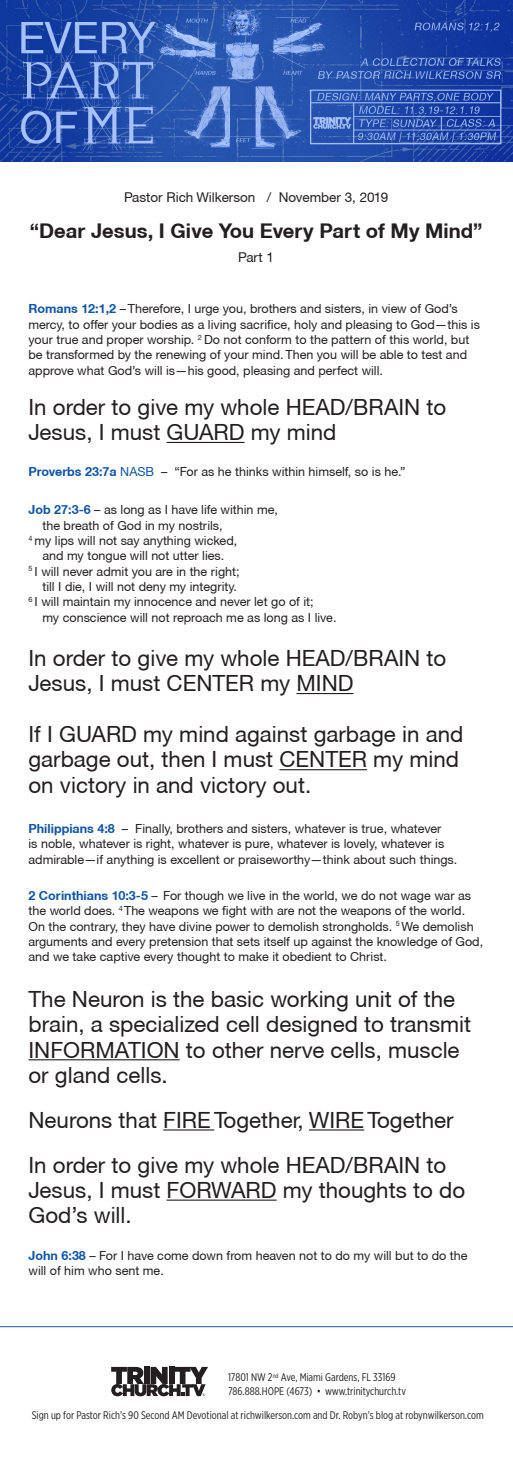
<style>
.page{position:relative;width:513px;height:1458px;background:#fff}
.page>*{position:absolute;margin:0;border:0;box-sizing:border-box;transform-origin:0 0}
.t1{font:22.35px/25px "Helvetica Neue CE";color:#231f20}
.t2{font:700 20.25px "Helvetica Neue CE";color:#231f20}
.t3{font:13.5px "Helvetica Neue CE";color:#231f20}
.t4{font:12.6px/15.3px "Helvetica Neue CE";color:#231f20}
.t5{font:11.1px/13.8px "Gotham X Narrow";color:#231f20}
.s1{font-weight:700;color:#1055a6}
.s2{color:#1055a6}
</style>
<div class="page">
<svg style="left:111px;top:1367px;width:97px;height:29px"></svg>
<hr style="left:0;top:1326px;width:513px;height:1px;background:#1055a6">
<img style="left:0;top:0;width:513px;height:162px">
<hr style="left:167px;top:442px;width:78px;height:1px;background:#231f20">
<hr style="left:296px;top:693px;width:58px;height:1px;background:#231f20">
<hr style="left:279px;top:769px;width:88px;height:1px;background:#231f20">
<hr style="left:28px;top:1059px;width:152px;height:1px;background:#231f20">
<hr style="left:163px;top:1129px;width:51px;height:2px;background:#231f20">
<hr style="left:309px;top:1129px;width:55px;height:2px;background:#231f20">
<hr style="left:167px;top:1200px;width:110px;height:1px;background:#231f20">
<p class="t3" style="left:124px;top:189px;width:265px">Pastor Rich Wilkerson / November 3, 2019</p>
<h2 class="t2" style="left:30px;top:218px;width:454px">“Dear Jesus, I Give You Every Part of My Mind”</h2>
<p class="t3" style="left:238px;top:249px;width:37px">Part 1</p>
<p class="t4" style="left:28px;top:301px;width:453px"><span class="s1">Romans 12:1,2</span> – Therefore, I urge you, brothers and sisters, in view of God’s mercy, to offer your bodies as a living sacrifice, holy and pleasing to God—this is your true and proper worship. <sup>2</sup> Do not conform to the pattern of this world, but be transformed by the renewing of your mind. Then you will be able to test and approve what God’s will is—his good, pleasing and perfect will.</p>
<h1 class="t1" style="left:28px;top:395px;width:419px">In order to give my whole HEAD/BRAIN to<br>Jesus, I must GUARD my mind</h1>
<p class="t4" style="left:28px;top:464px;width:378px"><span class="s1">Proverbs 23:7a</span> <span class="s2">NASB</span> – “For as he thinks within himself, so is he.”</p>
<p class="t4" style="left:28px;top:502px;width:251px"><span class="s1">Job 27:3-6</span> – as long as I have life within me,</p>
<p class="t4" style="left:42px;top:517px;width:182px">the breath of God in my nostrils,</p>
<p class="t4" style="left:28px;top:533px;width:210px"><sup>4</sup> my lips will not say anything wicked,</p>
<p class="t4" style="left:42px;top:548px;width:183px">and my tongue will not utter lies.</p>
<p class="t4" style="left:28px;top:564px;width:213px"><sup>5</sup> I will never admit you are in the right;</p>
<p class="t4" style="left:42px;top:579px;width:196px">till I die, I will not deny my integrity.</p>
<p class="t4" style="left:28px;top:594px;width:287px"><sup>6</sup> I will maintain my innocence and never let go of it;</p>
<p class="t4" style="left:42px;top:610px;width:296px">my conscience will not reproach me as long as I live.</p>
<h1 class="t1" style="left:28px;top:646px;width:419px">In order to give my whole HEAD/BRAIN to<br>Jesus, I must CENTER my MIND</h1>
<h1 class="t1" style="left:28px;top:722px;width:436px">If I GUARD my mind against garbage in and garbage out, then I must CENTER my mind on victory in and victory out.</h1>
<p class="t4" style="left:28px;top:821px;width:430px"><span class="s1">Philippians 4:8</span> – Finally, brothers and sisters, whatever is true, whatever<br>is noble, whatever is right, whatever is pure, whatever is lovely, whatever is admirable—if anything is excellent or praiseworthy—think about such things.</p>
<p class="t4" style="left:28px;top:888px;width:456px"><span class="s1">2 Corinthians 10:3-5</span> – For though we live in the world, we do not wage war as the world does. <sup>4</sup>The weapons we fight with are not the weapons of the world.<br>On the contrary, they have divine power to demolish strongholds. <sup>5</sup> We demolish arguments and every pretension that sets itself up against the knowledge of God, and we take captive every thought to make it obedient to Christ.</p>
<h1 class="t1" style="left:28px;top:987px;width:444px">The Neuron is the basic working unit of the brain, a specialized cell designed to transmit INFORMATION to other nerve cells, muscle or gland cells.</h1>
<h1 class="t1" style="left:28px;top:1098px;width:427px;line-height:45px">Neurons that FIRE Together, WIRE Together<br>In order to give my whole HEAD/BRAIN to</h1>
<h1 class="t1" style="left:28px;top:1178px;width:438px">Jesus, I must FORWARD my thoughts to do<br>God’s will.</h1>
<p class="t4" style="left:28px;top:1248px;width:441px"><span class="s1">John 6:38</span> – For I have come down from heaven not to do my will but to do the will of him who sent me.</p>
<p class="t5" style="left:228px;top:1370px;width:180px">17801 NW 2<sup>nd</sup> Ave, Miami Gardens, FL 33169<br>786.888.HOPE (4673) • www.trinitychurch.tv</p>
<p class="t5" style="left:32px;top:1408px;width:454px">Sign up for Pastor Rich’s 90 Second AM Devotional at richwilkerson.com and Dr. Robyn’s blog at robynwilkerson.com</p>
</div>
